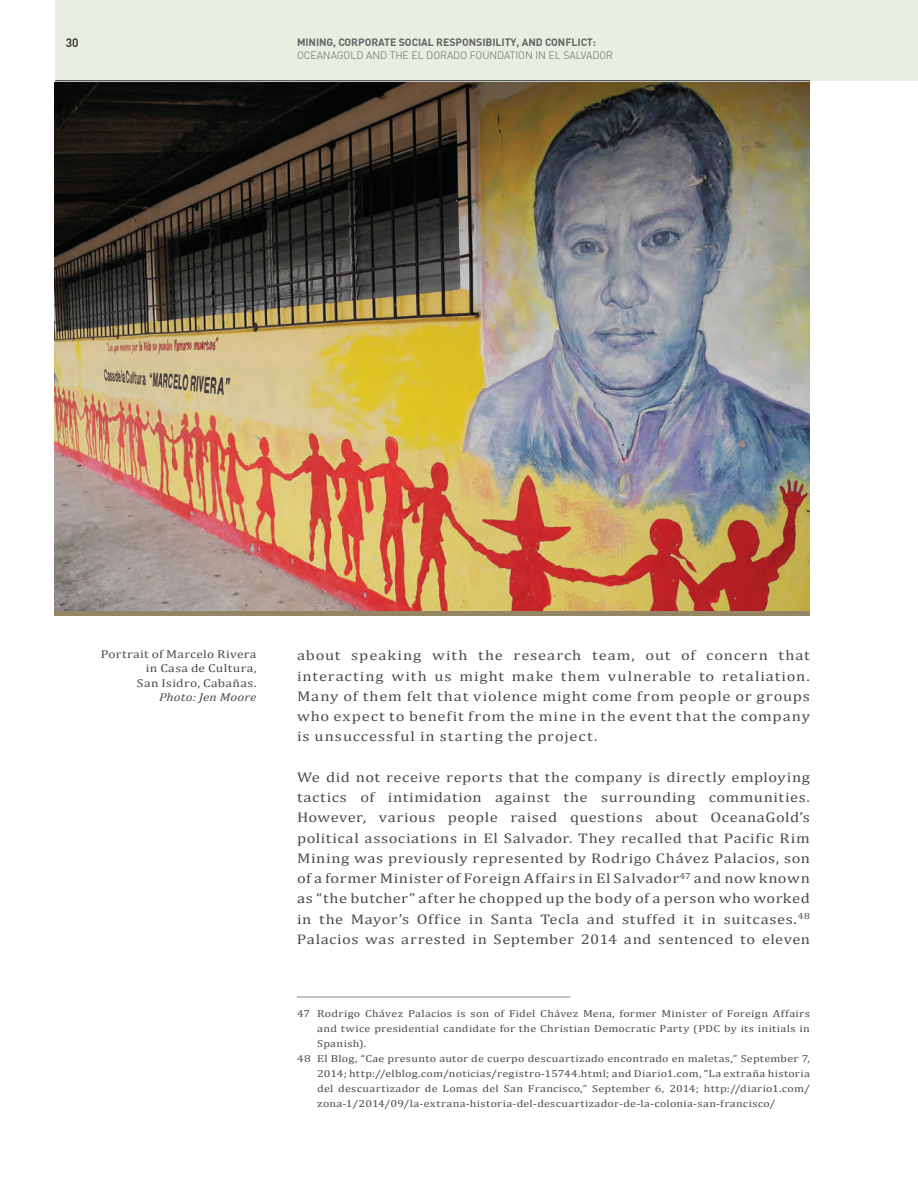
<style>
.page{position:relative;width:918px;height:1188px;background:#fff}
.page>*{position:absolute;margin:0;border:0;box-sizing:border-box;transform-origin:0 0}
.t1{font:14.1px/20.2px "Cambria";letter-spacing:.045em;color:#4b4c4d;text-align:justify;scale:1.18 1}
.t2{font:500 12px "DIN Pro";color:#231f20}
.t3{font:11.55px/14.2px "Cambria";letter-spacing:.025em;color:#4b4c4d;text-align:right;scale:1.18 1}
.t4{font:italic 11.55px "Cambria";letter-spacing:.01em;color:#4b4c4d;scale:1.18 1}
.t5{font:700 10.5px "DIN Pro";letter-spacing:-.005em;color:#636366}
.t6{font:300 10.5px "DIN Pro";letter-spacing:-.005em;color:#636366}
.t7{font:10.2px/15px "Cambria";letter-spacing:.03em;color:#4b4c4d;text-align:justify;scale:1.18 1}
</style>
<div class="page">
<div style="left:55px;top:0;width:863px;height:81px;background:#e9efe0"></div>
<hr style="left:55px;top:80px;width:755px;height:1px;background:#231f20">
<img style="left:55px;top:82px;width:755px;height:529px">
<hr style="left:297px;top:996px;width:273px;height:2px;background:#939598">
<div style="left:55px;top:611px;width:755px;height:5px;background:#948664"></div>
<p class="t2" style="left:66px;top:35px;width:14px">30</p>
<p class="t5" style="left:297px;top:35px;width:301px">MINING, CORPORATE SOCIAL RESPONSIBILITY, AND CONFLICT:</p>
<p class="t6" style="left:297px;top:49px;width:318px">OCEANAGOLD AND THE EL DORADO FOUNDATION IN EL SALVADOR</p>
<p class="t3" style="left:101px;top:647px;width:133px">Portrait of Marcelo Rivera in Casa de Cultura,</p>
<p class="t3" style="left:137px;top:676px;width:103px">San Isidro, Cabañas.</p>
<p class="t4" style="left:159px;top:689px;width:84px">Photo: Jen Moore</p>
<p class="t1" style="left:297px;top:645px;width:436px">about speaking with the research team, out of concern that interacting with us might make them vulnerable to retaliation.<br>Many of them felt that violence might come from people or groups who expect to benefit from the mine in the event that the company is unsuccessful in starting the project.</p>
<p class="t1" style="left:297px;top:767px;width:436px">We did not receive reports that the company is directly employing tactics of intimidation against the surrounding communities.<br>However, various people raised questions about OceanaGold’s political associations in El Salvador. They recalled that Pacific Rim Mining was previously represented by Rodrigo Chávez Palacios, son of a former Minister of Foreign Affairs in El Salvador<sup>47</sup> and now known as “the butcher” after he chopped up the body of a person who worked in the Mayor’s Office in Santa Tecla and stuffed it in suitcases.<sup>48<br></sup>Palacios was arrested in September 2014 and sentenced to eleven</p>
<p class="t7" style="left:317px;top:1006px;width:419px;text-indent:-20px">47 Rodrigo Chávez Palacios is son of Fidel Chávez Mena, former Minister of Foreign Affairs and twice presidential candidate for the Christian Democratic Party (PDC by its initials in Spanish).</p>
<p class="t7" style="left:317px;top:1051px;width:419px;text-indent:-20px">48 El Blog, “Cae presunto autor de cuerpo descuartizado encontrado en maletas,” September 7, 2014; http://elblog.com/noticias/registro-15744.html; and Diario1.com, “La extraña historia del descuartizador de Lomas del San Francisco,” September 6, 2014; http://diario1.com/ zona-1/2014/09/la-extrana-historia-del-descuartizador-de-la-colonia-san-francisco/</p>
</div>
